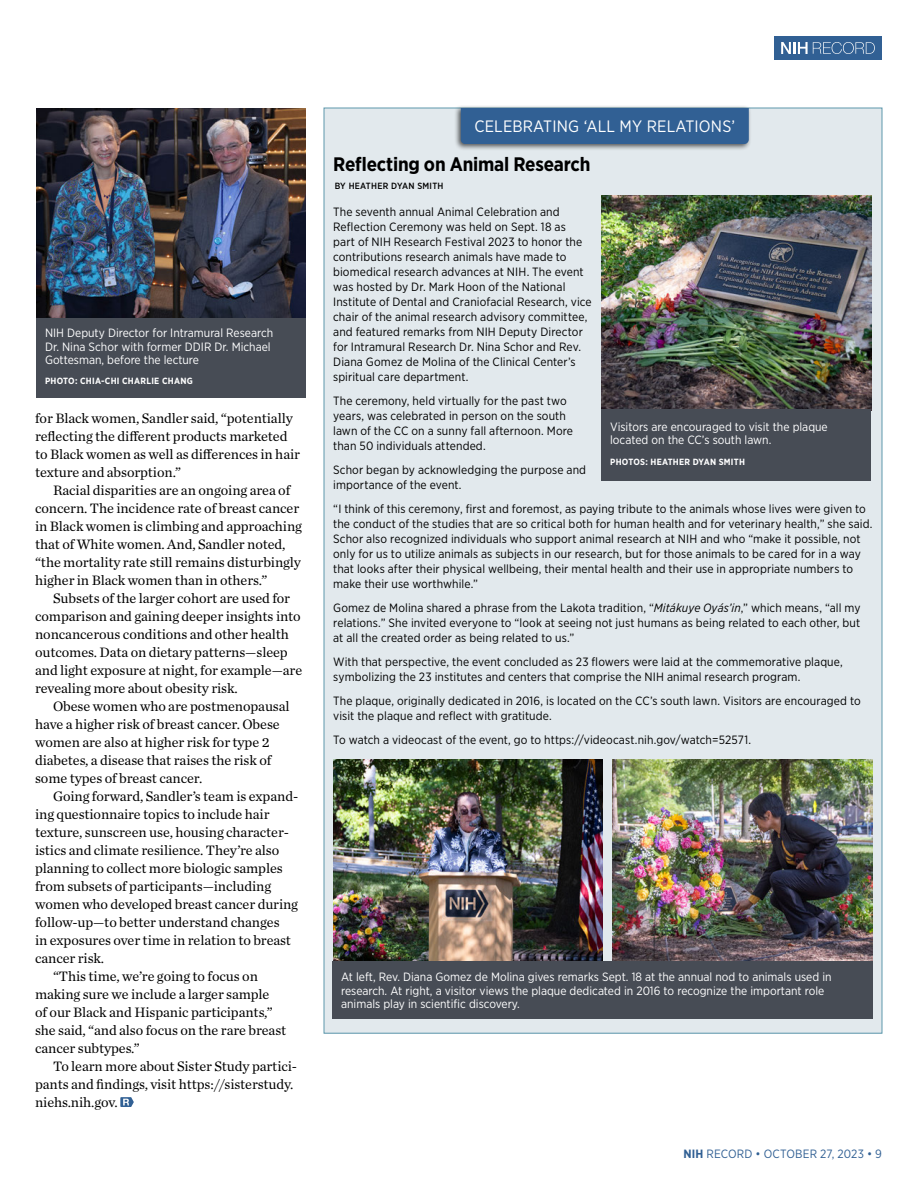
<style>
.page{position:relative;width:918px;height:1188px;background:#fff}
.page>*{position:absolute;margin:0;border:0;box-sizing:border-box;transform-origin:0 0}
.Sidebar__Head_1{font:700 19.5px "Gotham Narrow";letter-spacing:-.01em;color:#000}
.Kicker_2_reverse{font:16.5px "Gotham Narrow";letter-spacing:.01em;color:#fff}
.Body_1{font:14.25px/18px "Chronicle Text G1";letter-spacing:-.005em;color:#000}
.Body_2__Briefs_and_Sidebar{font:12px/15px "Gotham Narrow";letter-spacing:.01em;color:#000}
.Photo_caption_reverse{font:12px/13.5px "Gotham Narrow";color:#fff}
.Body_2__Briefs_and_Sidebar-2{font:12px "Gotham Narrow";letter-spacing:.015em;color:#316094}
.Photo_credit_reverse{font:700 9px "Gotham Narrow";letter-spacing:.03em;color:#fff}
.Byline{font:500 9px "Gotham Narrow";letter-spacing:.03em;color:#000}
.s1{font-style:italic}
.s2{font-weight:700}
</style>
<div class="page">
<div style="left:774px;top:36px;width:108px;height:24px;background:#316094"></div>
<svg style="left:781px;top:42px;width:94px;height:12px"></svg>
<img style="left:36px;top:108px;width:270px;height:211px">
<div style="left:36px;top:319px;width:270px;height:79px;background:#474c55"></div>
<svg style="left:120px;top:1097px;width:14px;height:10px"></svg>
<div style="left:324px;top:108px;width:558px;height:925px;background:#e2e9ed"></div>
<img style="left:333px;top:759px;width:270px;height:202px">
<img style="left:602px;top:195px;width:270px;height:216px">
<img style="left:612px;top:760px;width:261px;height:201px">
<div style="left:332px;top:961px;width:541px;height:58px;background:#474c55"></div>
<div style="left:601px;top:409px;width:270px;height:72px;background:#474c55"></div>
<div style="left:454px;top:105px;width:298px;height:46px;background:#000;opacity:.65"></div>
<div style="left:461px;top:108px;width:288px;height:36px;background:#316094"></div>
<p class="Photo_caption_reverse" style="left:45px;top:326px;width:230px">NIH Deputy Director for Intramural Research<br>Dr. Nina Schor with former DDIR Dr. Michael<br>Gottesman, before the lecture</p>
<p class="Photo_credit_reverse" style="left:45px;top:375px;width:149px">PHOTO: CHIA-CHI CHARLIE CHANG</p>
<p class="Body_1" style="left:35px;top:408px;width:266px">for Black women, Sandler said, “potentially reflecting the different products marketed to Black women as well as differences in hair texture and absorption.”</p>
<p class="Body_1" style="left:35px;top:480px;width:268px;text-indent:18px">Racial disparities are an ongoing area of concern. The incidence rate of breast cancer in Black women is climbing and approaching that of White women. And, Sandler noted, “the mortality rate still remains disturbingly higher in Black women than in others.”</p>
<p class="Body_1" style="left:35px;top:588px;width:269px;text-indent:18px">Subsets of the larger cohort are used for comparison and gaining deeper insights into noncancerous conditions and other health outcomes. Data on dietary patterns—sleep and light exposure at night, for example—are revealing more about obesity risk.</p>
<p class="Body_1" style="left:35px;top:696px;width:256px;text-indent:18px">Obese women who are postmenopausal have a higher risk of breast cancer. Obese women are also at higher risk for type 2 diabetes, a disease that raises the risk of some types of breast cancer.</p>
<p class="Body_1" style="left:35px;top:786px;width:265px;text-indent:18px">Going forward, Sandler’s team is expand&shy;ing questionnaire topics to include hair texture, sunscreen use, housing character&shy;istics and climate resilience. They’re also planning to collect more biologic samples from subsets of participants—including women who developed breast cancer during follow-up—to better understand changes<br>in exposures over time in relation to breast cancer risk.</p>
<p class="Body_1" style="left:35px;top:966px;width:253px;text-indent:18px">“This time, we’re going to focus on making sure we include a larger sample<br>of our Black and Hispanic participants,” she said, “and also focus on the rare breast cancer subtypes.”</p>
<p class="Body_1" style="left:35px;top:1056px;width:264px;text-indent:18px">To learn more about Sister Study partici&shy;pants and findings, visit https://sisterstudy. niehs.nih.gov.</p>
<p class="Kicker_2_reverse" style="left:474px;top:116px;width:262px">CELEBRATING ‘ALL MY RELATIONS’</p>
<p class="Sidebar__Head_1" style="left:333px;top:152px;width:259px">Reflecting on Animal Research</p>
<p class="Byline" style="left:335px;top:180px;width:110px">BY HEATHER DYAN SMITH</p>
<p class="Body_2__Briefs_and_Sidebar" style="left:333px;top:204px;width:260px">The seventh annual Animal Celebration and Reflection Ceremony was held on Sept. 18 as<br>part of NIH Research Festival 2023 to honor the contributions research animals have made to biomedical research advances at NIH. The event was hosted by Dr. Mark Hoon of the National Institute of Dental and Craniofacial Research, vice chair of the animal research advisory committee, and featured remarks from NIH Deputy Director for Intramural Research Dr. Nina Schor and Rev.<br>Diana Gomez de Molina of the Clinical Center’s spiritual care department.</p>
<p class="Body_2__Briefs_and_Sidebar" style="left:333px;top:393px;width:241px">The ceremony, held virtually for the past two years, was celebrated in person on the south lawn of the CC on a sunny fall afternoon. More than 50 individuals attended.</p>
<p class="Body_2__Briefs_and_Sidebar" style="left:333px;top:462px;width:254px">Schor began by acknowledging the purpose and importance of the event.</p>
<p class="Body_2__Briefs_and_Sidebar" style="left:333px;top:501px;width:541px">“I think of this ceremony, first and foremost, as paying tribute to the animals whose lives were given to the conduct of the studies that are so critical both for human health and for veterinary health,” she said.<br>Schor also recognized individuals who support animal research at NIH and who “make it possible, not only for us to utilize animals as subjects in our research, but for those animals to be cared for in a way that looks after their physical wellbeing, their mental health and their use in appropriate numbers to make their use worthwhile.”</p>
<p class="Body_2__Briefs_and_Sidebar" style="left:333px;top:600px;width:529px;text-align:justify">Gomez de Molina shared a phrase from the Lakota tradition, “<span class="s1">Mitákuye Oyás’in</span>,” which means, “all my relations.” She invited everyone to “look at seeing not just humans as being related to each other, but at all the created order as being related to us.”</p>
<p class="Body_2__Briefs_and_Sidebar" style="left:333px;top:654px;width:511px">With that perspective, the event concluded as 23 flowers were laid at the commemorative plaque, symbolizing the 23 institutes and centers that comprise the NIH animal research program.</p>
<p class="Body_2__Briefs_and_Sidebar" style="left:333px;top:693px;width:529px">The plaque, originally dedicated in 2016, is located on the CC’s south lawn. Visitors are encouraged to visit the plaque and reflect with gratitude.</p>
<p class="Body_2__Briefs_and_Sidebar" style="left:333px;top:732px;width:420px">To watch a videocast of the event, go to https://videocast.nih.gov/watch=52571.</p>
<p class="Photo_caption_reverse" style="left:610px;top:420px;width:219px">Visitors are encouraged to visit the plaque located on the CC’s south lawn.</p>
<p class="Photo_credit_reverse" style="left:610px;top:456px;width:136px">PHOTOS: HEATHER DYAN SMITH</p>
<p class="Photo_caption_reverse" style="left:341px;top:970px;width:492px">At left, Rev. Diana Gomez de Molina gives remarks Sept. 18 at the annual nod to animals used in research. At right, a visitor views the plaque dedicated in 2016 to recognize the important role animals play in scientific discovery.</p>
<p class="Body_2__Briefs_and_Sidebar-2" style="left:683px;top:1146px;width:200px"><span class="s2">NIH</span> RECORD • OCTOBER 27, 2023 • 9</p>
</div>
